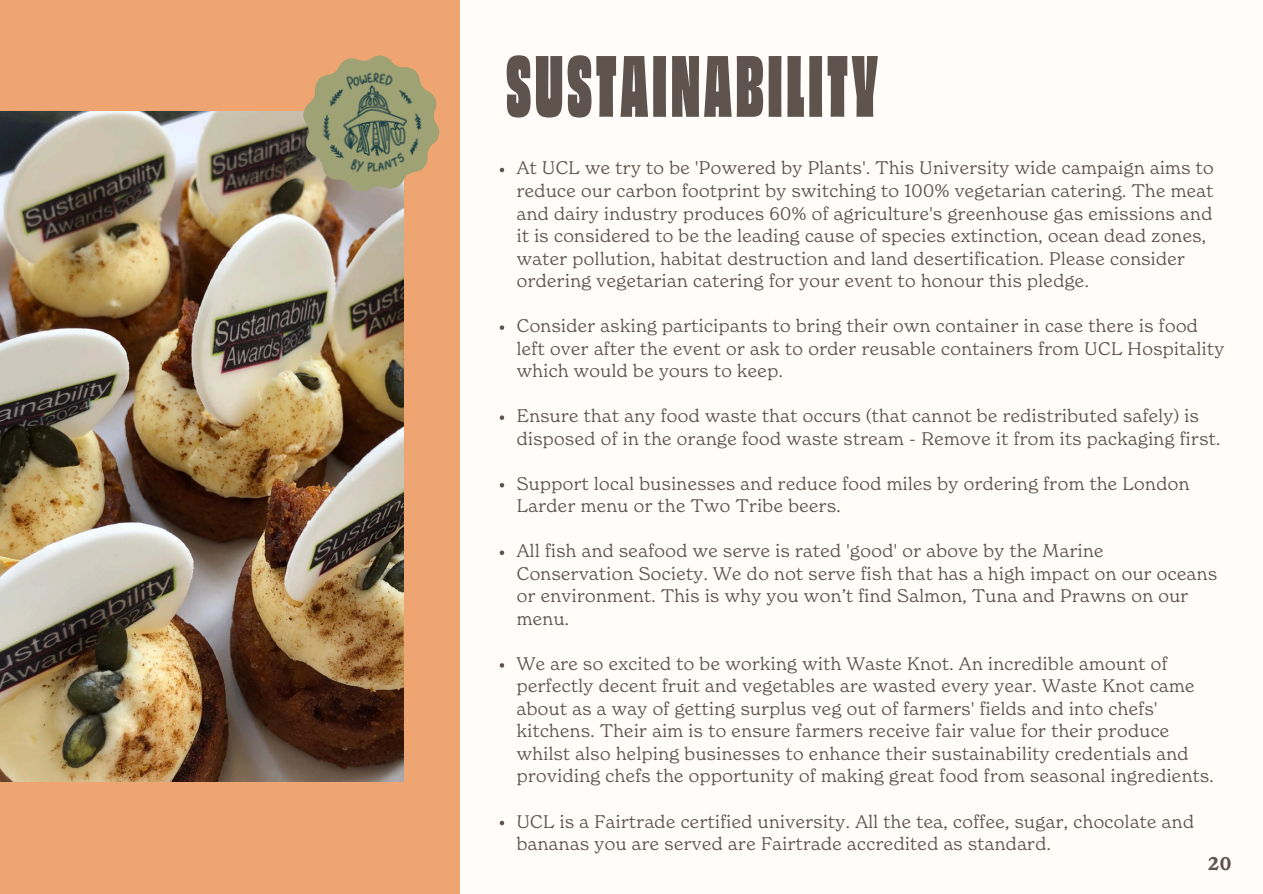
<style>
.page{position:relative;width:1263px;height:894px;background:#fff}
.page>*{position:absolute;margin:0;border:0;box-sizing:border-box;transform-origin:0 0}
.t1{font:81px "Obviously Cond Super";letter-spacing:.05em;color:#5e534d}
.t2{font:300 18px/22.5px "New Spirit";letter-spacing:.025em;color:#5e534d}
.t3{font:600 18px "New Spirit";color:#5e534d}
</style>
<div class="page">
<div style="left:0;top:0;width:1263px;height:893px;background:#fffcfa"></div>
<div style="left:0;top:0;width:460px;height:893px;background:#efa571"></div>
<img style="left:0;top:112px;width:403px;height:669px">
<svg style="left:500px;top:168px;width:4px;height:4px"></svg>
<svg style="left:500px;top:325px;width:4px;height:5px"></svg>
<svg style="left:500px;top:415px;width:4px;height:5px"></svg>
<svg style="left:500px;top:483px;width:4px;height:4px"></svg>
<svg style="left:500px;top:550px;width:4px;height:5px"></svg>
<svg style="left:500px;top:663px;width:4px;height:4px"></svg>
<svg style="left:500px;top:820px;width:4px;height:5px"></svg>
<svg style="left:283px;top:55px;width:157px;height:157px"></svg>
<img style="left:317px;top:67px;width:112px;height:113px">
<p class="t1" style="left:506px;top:54px;width:373px">SUSTAINABILITY</p>
<p class="t2" style="left:517px;top:158px;width:698px">At UCL we try to be 'Powered by Plants'. This University wide campaign aims to reduce our carbon footprint by switching to 100% vegetarian catering. The meat and dairy industry produces 60% of agriculture's greenhouse gas emissions and it is considered to be the leading cause of species extinction, ocean dead zones, water pollution, habitat destruction and land desertification. Please consider ordering vegetarian catering for your event to honour this pledge.</p>
<p class="t2" style="left:517px;top:316px;width:709px">Consider asking participants to bring their own container in case there is food left over after the event or ask to order reusable containers from UCL Hospitality which would be yours to keep.</p>
<p class="t2" style="left:517px;top:406px;width:705px">Ensure that any food waste that occurs (that cannot be redistributed safely) is disposed of in the orange food waste stream - Remove it from its packaging first.</p>
<p class="t2" style="left:517px;top:473px;width:674px">Support local businesses and reduce food miles by ordering from the London<br>Larder menu or the Two Tribe beers.</p>
<p class="t2" style="left:517px;top:541px;width:702px">All fish and seafood we serve is rated 'good' or above by the Marine Conservation Society. We do not serve fish that has a high impact on our oceans or environment. This is why you won’t find Salmon, Tuna and Prawns on our menu.</p>
<p class="t2" style="left:517px;top:653px;width:698px">We are so excited to be working with Waste Knot. An incredible amount of perfectly decent fruit and vegetables are wasted every year. Waste Knot came about as a way of getting surplus veg out of farmers' fields and into chefs' kitchens. Their aim is to ensure farmers receive fair value for their produce whilst also helping businesses to enhance their sustainability credentials and providing chefs the opportunity of making great food from seasonal ingredients.</p>
<p class="t2" style="left:517px;top:811px;width:679px">UCL is a Fairtrade certified university. All the tea, coffee, sugar, chocolate and bananas you are served are Fairtrade accredited as standard.</p>
<p class="t3" style="left:1208px;top:856px;width:25px">20</p>
</div>
